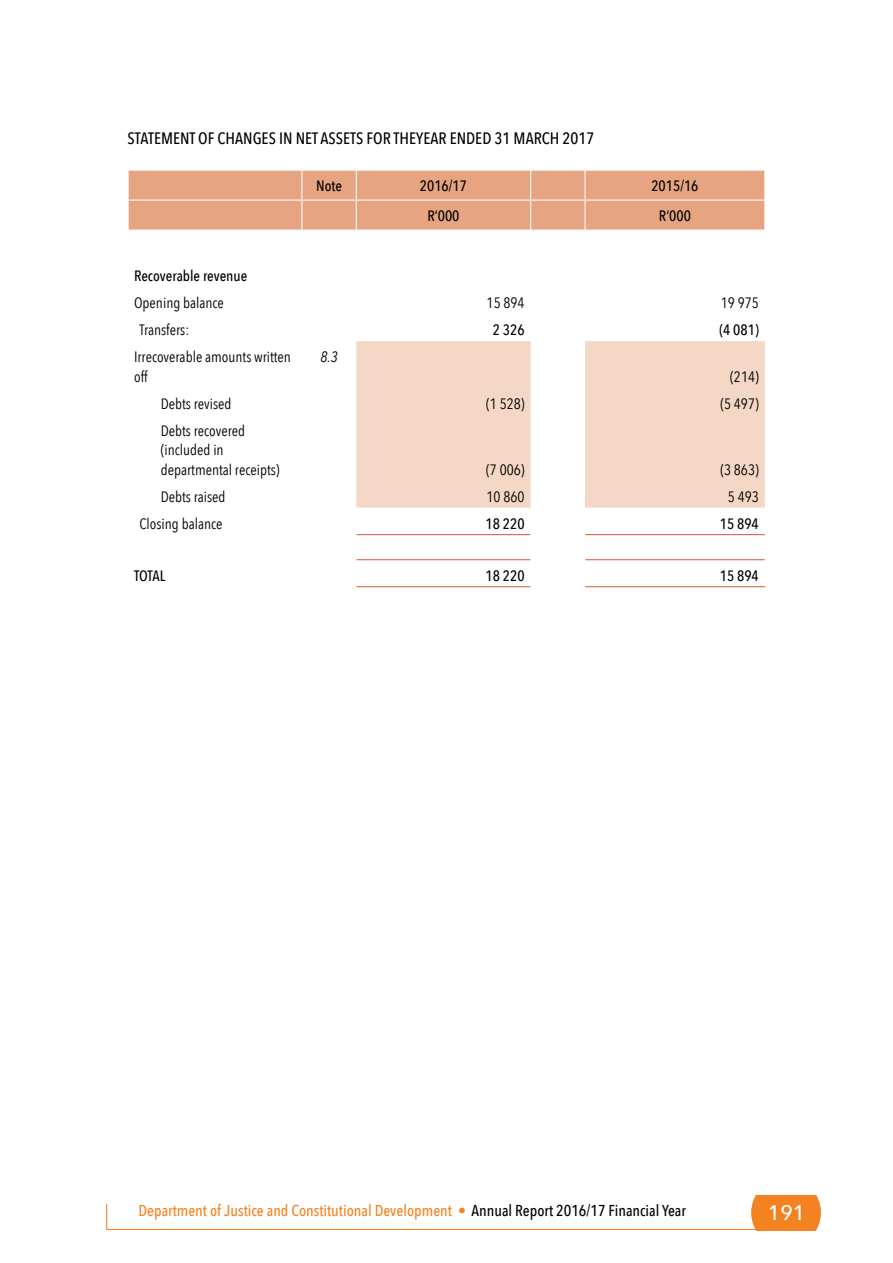
<style>
.page{position:relative;width:893px;height:1263px;background:#fff}
.page>*{position:absolute;margin:0;border:0;box-sizing:border-box;transform-origin:0 0}
.t1{font:500 21px "Avenir Next";color:#fff}
.t2{font:500 16.5px "Avenir Next Condensed";color:#000}
.t3{font:500 15.75px "Avenir Next Condensed";color:#f58220}
.t4{font:15px/19.5px "Avenir Next Condensed";color:#000}
.t5{font:500 15px/27px "Avenir Next Condensed";color:#000}
.t6{font:italic 15px "Avenir Next Condensed";color:#000}
.s1{font-weight:400}
.s2{color:#000}
</style>
<div class="page">
<svg style="left:106px;top:1196px;width:715px;height:34px"></svg>
<svg style="left:356px;top:341px;width:409px;height:167px;background:#f5dccc"></svg>
<svg style="left:128px;top:170px;width:637px;height:60px;background:#e8a885"></svg>
<hr style="left:357px;top:534px;width:173px;height:1px;background:#d4582a">
<hr style="left:585px;top:534px;width:180px;height:1px;background:#d4582a">
<hr style="left:585px;top:559px;width:180px;height:1px;background:#d4582a">
<hr style="left:585px;top:586px;width:180px;height:1px;background:#d4582a">
<hr style="left:357px;top:559px;width:173px;height:1px;background:#d4582a">
<hr style="left:357px;top:586px;width:173px;height:1px;background:#d4582a">
<p class="t2" style="left:128px;top:128px;width:468px">STATEMENT OF CHANGES IN NET ASSETS FOR THEYEAR ENDED 31 MARCH 2017</p>
<p class="t5" style="left:316px;top:172px;width:27px">Note</p>
<p class="t5" style="left:420px;top:172px;width:49px">2016/17</p>
<p class="t5" style="left:651px;top:172px;width:49px">2015/16</p>
<p class="t5" style="left:427px;top:202px;width:34px">R’000</p>
<p class="t5" style="left:659px;top:202px;width:34px">R’000</p>
<p class="t5" style="left:134px;top:262px;width:115px">Recoverable revenue<br><span class="s1">Opening balance</span></p>
<p class="t4" style="left:487px;top:293px;width:40px">15 894</p>
<p class="t4" style="left:721px;top:293px;width:40px">19 975</p>
<p class="t4" style="left:139px;top:320px;width:51px">Transfers:</p>
<p class="t5" style="left:493px;top:316px;width:33px">2 326</p>
<p class="t5" style="left:719px;top:316px;width:41px">(4 081)</p>
<p class="t4" style="left:134px;top:347px;width:158px">Irrecoverable amounts written off</p>
<p class="t6" style="left:320px;top:348px;width:19px">8.3</p>
<p class="t4" style="left:730px;top:367px;width:30px">(214)</p>
<p class="t4" style="left:161px;top:394px;width:72px">Debts revised</p>
<p class="t4" style="left:486px;top:394px;width:40px">(1 528)</p>
<p class="t4" style="left:720px;top:394px;width:40px">(5 497)</p>
<p class="t4" style="left:161px;top:421px;width:120px">Debts recovered (included in departmental receipts)</p>
<p class="t4" style="left:486px;top:460px;width:40px">(7 006)</p>
<p class="t4" style="left:720px;top:460px;width:40px">(3 863)</p>
<p class="t4" style="left:161px;top:487px;width:66px">Debts raised</p>
<p class="t4" style="left:487px;top:487px;width:40px">10 860</p>
<p class="t4" style="left:728px;top:487px;width:32px">5 493</p>
<p class="t4" style="left:139px;top:514px;width:85px">Closing balance</p>
<p class="t5" style="left:486px;top:510px;width:40px">18 220</p>
<p class="t5" style="left:720px;top:510px;width:40px">15 894</p>
<p class="t5" style="left:134px;top:562px;width:33px">TOTAL</p>
<p class="t5" style="left:486px;top:562px;width:40px">18 220</p>
<p class="t5" style="left:720px;top:562px;width:40px">15 894</p>
<p class="t3" style="left:138px;top:1201px;width:549px">Department of Justice and Constitutional Development • <span class="s2">Annual Report 2016/17 Financial Year</span></p>
<p class="t1" style="left:768px;top:1200px;width:39px">191</p>
</div>
